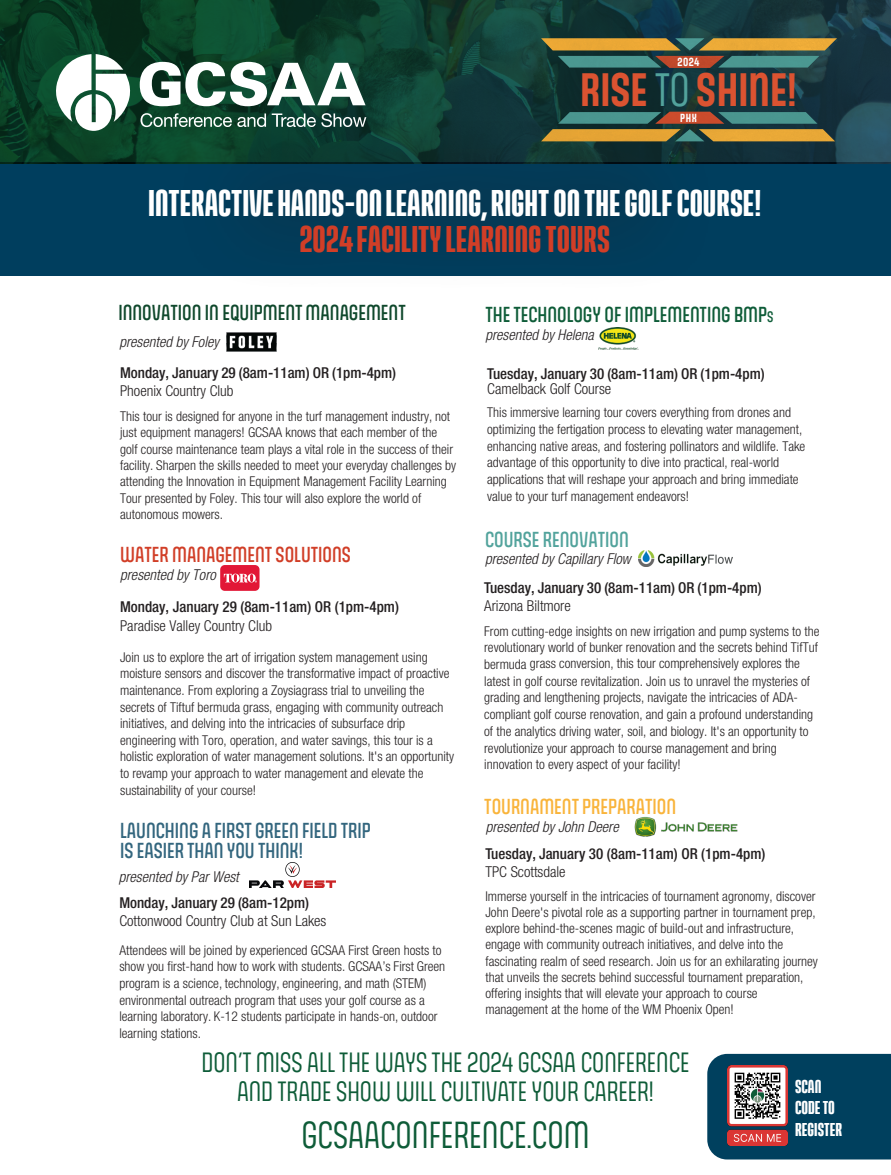
<style>
.page{position:relative;width:891px;height:1175px;background:#fff}
.page>*{position:absolute;margin:0;border:0;box-sizing:border-box;transform-origin:0 0}
.t1{font:700 45.3px "Gala";color:#db5331}
.t2{font:36.45px "Gala";color:#0e5c38}
.t3{font:700 expanded 36px/35.7px "Gala";color:#fff;text-align:center;scale:1.2 1}
.t4{font:27px "Gala";color:#0e5c38}
.t5{font:500 21px/19.5px "Gala";color:#33667e}
.t6{font:500 21px "Gala";color:#0e5c38}
.t7{font:500 21px "Gala";color:#0f482c}
.t8{font:500 21px "Gala";color:#d13e27}
.t9{font:500 21px "Gala";color:#f9b43b}
.t10{font:500 21px "Gala";color:#52a39c}
.t11{font:700 expanded 18px/21.6px "Gala";color:#fff;scale:1.2 1}
.t12{font:500 condensed 15px/18px "Helvetica Neue LT Pro";color:#231f20}
.t13{font:300 condensed 15px/18px "Helvetica Neue LT Pro";color:#231f20}
.t14{font:italic 300 condensed 15px "Helvetica Neue LT Pro";color:#231f20}
.t15{font:300 condensed 13.5px/16.6px "Helvetica Neue LT Pro";color:#231f20}
.t16{font:700 11.4px "Gala";letter-spacing:.05em;color:#fff}
.s1{font-weight:400;color:#52a39c}
.s2{color:#d13e27}
.s3{font-weight:300}
.s4{font-weight:300;font-style:italic}
.s5{font-weight:500}
.s6{font-size:14.7px}
</style>
<div class="page">
<div style="left:0;top:163px;width:891px;height:113px;background:#003e5e"></div>
<svg style="left:0;top:0;width:891px;height:163px;background:#103e33"></svg>
<svg style="left:54px;top:54px;width:78px;height:68px"></svg>
<svg style="left:75px;top:94px;width:37px;height:37px"></svg>
<svg style="left:140px;top:62px;width:226px;height:44px"></svg>
<svg style="left:141px;top:113px;width:125px;height:14px"></svg>
<svg style="left:272px;top:113px;width:94px;height:4px"></svg>
<svg style="left:541px;top:38px;width:296px;height:103px;background:#455543"></svg>
<div style="left:707px;top:1053px;width:184px;height:106px;background:#00405e"></div>
<div style="left:174px;top:117px;width:543px;height:176px;background:#231f20;opacity:.75"></div>
<img style="left:226px;top:333px;width:51px;height:19px">
<img style="left:638px;top:550px;width:95px;height:16px">
<img style="left:634px;top:817px;width:104px;height:20px">
<div style="left:220px;top:565px;width:40px;height:26px;background:#e21736;border-radius:5px"></div>
<svg style="left:224px;top:573px;width:33px;height:9px"></svg>
<img style="left:598px;top:327px;width:40px;height:23px">
<img style="left:727px;top:1065px;width:61px;height:80px">
<img style="left:249px;top:862px;width:87px;height:25px">
<p class="t16" style="left:677px;top:54px;width:24px">2024</p>
<p class="t1" style="left:580px;top:60px;width:218px">RISE<span class="s1">TO</span> SHINE!</p>
<p class="t16" style="left:680px;top:110px;width:18px">PHX</p>
<p class="t3" style="left:148px;top:184px;width:512px">INTERACTIVE HANDS-ON LEARNING, RIGHT ON THE GOLF COURSE!<br><span class="s2">2024 FACILITY LEARNING TOURS</span></p>
<p class="t7" style="left:118px;top:299px;width:289px">INNOVATION IN EQUIPMENT MANAGEMENT</p>
<p class="t14" style="left:119px;top:333px;width:101px">presented by Foley</p>
<p class="t12" style="left:120px;top:363px;width:278px">Monday, January 29 (8am-11am) OR (1pm-4pm)<br><span class="s3">Phoenix Country Club</span></p>
<p class="t15" style="left:120px;top:408px;width:338px">This tour is designed for anyone in the turf management industry, not just equipment managers! GCSAA knows that each member of the golf course maintenance team plays a vital role in the success of their facility. Sharpen the skills needed to meet your everyday challenges by attending the Innovation in Equipment Management Facility Learning Tour presented by Foley. This tour will also explore the world of autonomous mowers.</p>
<p class="t8" style="left:120px;top:541px;width:232px">WATER MANAGEMENT SOLUTIONS</p>
<p class="t12" style="left:120px;top:559px;width:280px;line-height:32px"><span class="s4">presented by Toro<br></span>Monday, January 29 (8am-11am) OR (1pm-4pm)</p>
<p class="t13" style="left:120px;top:616px;width:154px">Paradise Valley Country Club</p>
<p class="t15" style="left:120px;top:648px;width:335px">Join us to explore the art of irrigation system management using moisture sensors and discover the transformative impact of proactive maintenance. From exploring a Zoysiagrass trial to unveiling the secrets of Tiftuf bermuda grass, engaging with community outreach initiatives, and delving into the intricacies of subsurface drip engineering with Toro, operation, and water savings, this tour is a holistic exploration of water management solutions. It's an opportunity to revamp your approach to water management and elevate the sustainability of your course!</p>
<p class="t5" style="left:120px;top:820px;width:252px">LAUNCHING A FIRST GREEN FIELD TRIP<br>IS EASIER THAN YOU THINK!</p>
<p class="t13" style="left:119px;top:893px;width:209px"><span class="s5">Monday, January 29 (8am-12pm)<br></span>Cottonwood Country Club at Sun Lakes</p>
<p class="t15" style="left:119px;top:941px;width:327px">Attendees will be joined by experienced GCSAA First Green hosts to show you first-hand how to work with students. GCSAA’s First Green program is a science, technology, engineering, and math (STEM) environmental outreach program that uses your golf course as a learning laboratory. K-12 students participate in hands-on, outdoor learning stations.</p>
<p class="t14" style="left:119px;top:867px;width:122px">presented by Par West</p>
<p class="t6" style="left:485px;top:301px;width:290px">THE TECHNOLOGY OF IMPLEMENTING BMP<span class="s6">s</span></p>
<p class="t14" style="left:485px;top:326px;width:110px">presented by Helena</p>
<p class="t12" style="left:487px;top:364px;width:279px">Tuesday, January 30 (8am-11am) OR (1pm-4pm)</p>
<p class="t13" style="left:487px;top:379px;width:126px">Camelback Golf Course</p>
<p class="t15" style="left:487px;top:404px;width:320px">This immersive learning tour covers everything from drones and optimizing the fertigation process to elevating water management, enhancing native areas, and fostering pollinators and wildlife. Take advantage of this opportunity to dive into practical, real-world applications that will reshape your approach and bring immediate value to your turf management endeavors!</p>
<h3 class="t10" style="left:485px;top:525px;width:145px">COURSE RENOVATION</h3>
<p class="t14" style="left:485px;top:550px;width:147px">presented by Capillary Flow</p>
<p class="t12" style="left:484px;top:579px;width:279px">Tuesday, January 30 (8am-11am) OR (1pm-4pm)<br><span class="s3">Arizona Biltmore</span></p>
<p class="t15" style="left:484px;top:622px;width:337px">From cutting-edge insights on new irrigation and pump systems to the revolutionary world of bunker renovation and the secrets behind TifTuf bermuda grass conversion, this tour comprehensively explores the latest in golf course revitalization. Join us to unravel the mysteries of grading and lengthening projects, navigate the intricacies of ADA&shy;compliant golf course renovation, and gain a profound understanding of the analytics driving water, soil, and biology. It's an opportunity to revolutionize your approach to course management and bring innovation to every aspect of your facility!</p>
<p class="t9" style="left:484px;top:792px;width:194px">TOURNAMENT PREPARATION</p>
<p class="t14" style="left:486px;top:817px;width:135px">presented by John Deere</p>
<p class="t12" style="left:485px;top:845px;width:281px">Tuesday, January 30 (8am-11am) OR (1pm-4pm)<br><span class="s3">TPC Scottsdale</span></p>
<p class="t15" style="left:485px;top:887px;width:334px;line-height:16.2px">Immerse yourself in the intricacies of tournament agronomy, discover John Deere's pivotal role as a supporting partner in tournament prep, explore behind-the-scenes magic of build-out and infrastructure, engage with community outreach initiatives, and delve into the fascinating realm of seed research. Join us for an exhilarating journey that unveils the secrets behind successful tournament preparation, offering insights that will elevate your approach to course management at the home of the WM Phoenix Open!</p>
<p class="t4" style="left:201px;top:1045px;width:490px">DON’T MISS ALL THE WAYS THE 2024 GCSAA CONFERENCE</p>
<p class="t4" style="left:237px;top:1074px;width:418px">AND TRADE SHOW WILL CULTIVATE YOUR CAREER!</p>
<p class="t2" style="left:301px;top:1112px;width:290px">GCSAACONFERENCE.COM</p>
<p class="t11" style="left:795px;top:1075px;width:41px">SCAN<br>CODE TO<br>REGISTER</p>
</div>
